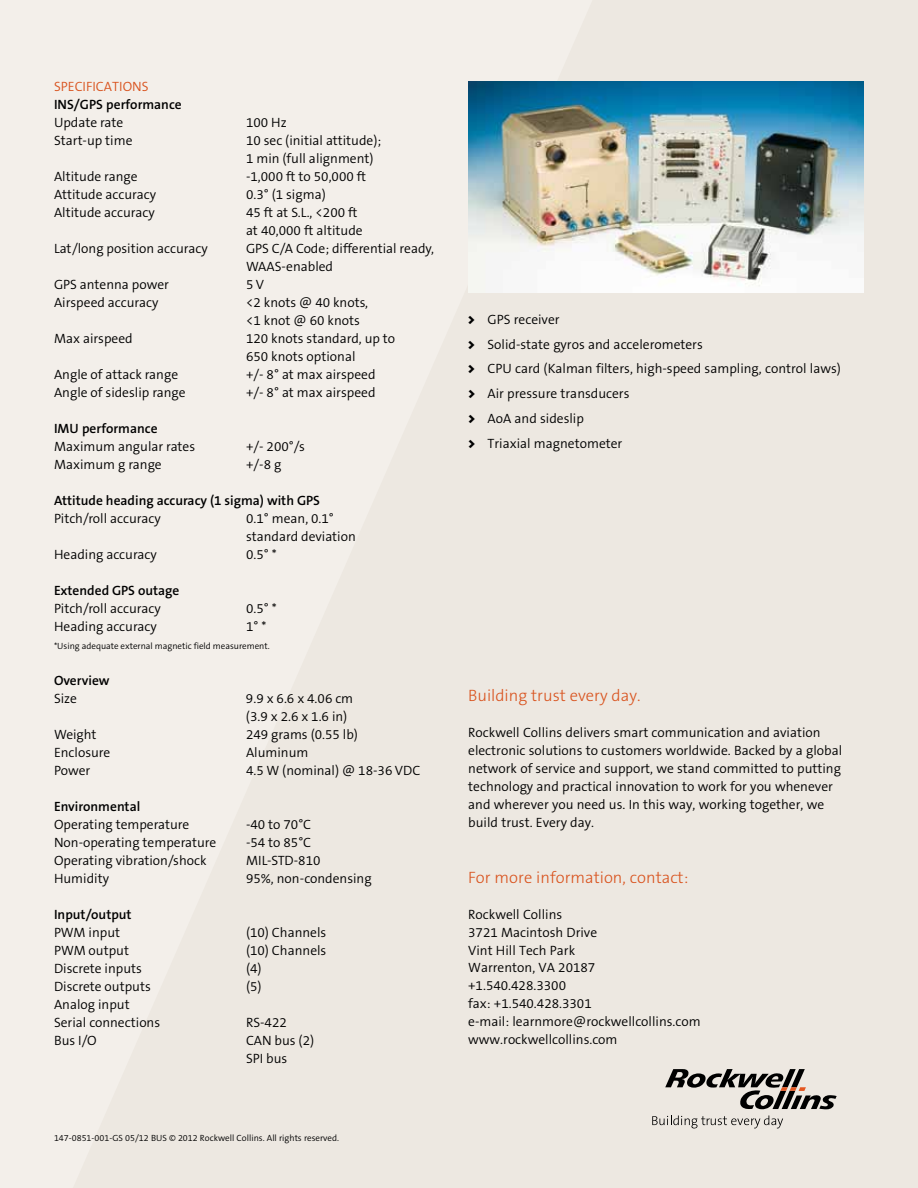
<style>
.page{position:relative;width:918px;height:1188px;background:#ede8e1}
.page>*{position:absolute;margin:0;border:0;box-sizing:border-box;transform-origin:0 0}
.t1{font:300 16.5px "The Sans B3";color:#d9531e}
.t2{font:300 13.5px/18px "The Sans B4";color:#000}
.t3{font:600 13.5px "The Sans B6";color:#000}
.t4{font:300 13.5px "The Sans B4";color:#d9531e}
.t5{font:300 9px "The Sans B4";color:#000}
.s1{font-family:"The Sans B9";font-weight:900}
</style>
<div class="page">
<svg style="left:652px;top:1115px;width:131px;height:13px"></svg>
<svg style="left:665px;top:1069px;width:172px;height:40px"></svg>
<img style="left:468px;top:81px;width:396px;height:211px">
<p class="t4" style="left:54px;top:78px;width:96px">SPECIFICATIONS</p>
<p class="t3" style="left:54px;top:96px;width:129px">INS/GPS performance</p>
<p class="t2" style="left:54px;top:113px;width:71px">Update rate</p>
<p class="t2" style="left:246px;top:113px;width:42px">100 Hz</p>
<p class="t2" style="left:54px;top:131px;width:80px">Start-up time</p>
<p class="t2" style="left:246px;top:131px;width:137px">10 sec (initial attitude);<br>1 min (full alignment)</p>
<p class="t2" style="left:54px;top:167px;width:85px">Altitude range</p>
<p class="t2" style="left:246px;top:167px;width:122px">-1,000 ft to 50,000 ft</p>
<p class="t2" style="left:54px;top:185px;width:104px">Attitude accuracy</p>
<p class="t2" style="left:246px;top:185px;width:81px">0.3° (1 sigma)</p>
<p class="t2" style="left:54px;top:203px;width:102px">Altitude accuracy</p>
<p class="t2" style="left:246px;top:203px;width:118px">45 ft at S.L., &lt;200 ft at 40,000 ft altitude</p>
<p class="t2" style="left:54px;top:239px;width:155px">Lat/long position accuracy</p>
<p class="t2" style="left:246px;top:239px;width:189px">GPS C/A Code; differential ready,<br>WAAS-enabled</p>
<p class="t2" style="left:54px;top:275px;width:116px">GPS antenna power</p>
<p class="t2" style="left:246px;top:275px;width:20px">5V</p>
<p class="t2" style="left:54px;top:293px;width:106px">Airspeed accuracy</p>
<p class="t2" style="left:246px;top:293px;width:124px">&lt;2 knots @ 40 knots, &lt;1 knot @ 60 knots</p>
<p class="t2" style="left:54px;top:329px;width:80px">Max airspeed</p>
<p class="t2" style="left:246px;top:329px;width:151px">120 knots standard, up to<br>650 knots optional</p>
<p class="t2" style="left:54px;top:365px;width:126px">Angle of attack range</p>
<p class="t2" style="left:246px;top:365px;width:131px">+/- 8° at max airspeed</p>
<p class="t2" style="left:54px;top:383px;width:133px">Angle of sideslip range</p>
<p class="t2" style="left:246px;top:383px;width:131px">+/- 8° at max airspeed</p>
<p class="t3" style="left:54px;top:420px;width:105px">IMU performance</p>
<p class="t2" style="left:54px;top:437px;width:143px">Maximum angular rates</p>
<p class="t2" style="left:246px;top:437px;width:60px">+/- 200°/s</p>
<p class="t2" style="left:54px;top:455px;width:109px">Maximum g range</p>
<p class="t2" style="left:246px;top:455px;width:37px">+/-8 g</p>
<p class="t3" style="left:54px;top:492px;width:267px">Attitude heading accuracy (1 sigma) with GPS</p>
<p class="t2" style="left:54px;top:509px;width:108px">Pitch/roll accuracy</p>
<p class="t2" style="left:246px;top:509px;width:111px">0.1° mean, 0.1° standard deviation</p>
<p class="t2" style="left:54px;top:545px;width:104px">Heading accuracy</p>
<p class="t2" style="left:246px;top:545px;width:32px">0.5° *</p>
<p class="t3" style="left:54px;top:582px;width:127px">Extended GPS outage</p>
<p class="t2" style="left:54px;top:599px;width:108px">Pitch/roll accuracy</p>
<p class="t2" style="left:246px;top:599px;width:32px">0.5° *</p>
<p class="t2" style="left:54px;top:617px;width:104px">Heading accuracy</p>
<p class="t2" style="left:246px;top:617px;width:22px">1°*</p>
<p class="t5" style="left:54px;top:640px;width:217px">*Using adequate external magnetic field measurement.</p>
<p class="t3" style="left:54px;top:672px;width:57px">Overview</p>
<p class="t2" style="left:54px;top:690px;width:24px">Size</p>
<p class="t2" style="left:246px;top:690px;width:109px">9.9 x 6.6 x 4.06 cm (3.9 x 2.6 x 1.6 in)</p>
<p class="t2" style="left:54px;top:726px;width:44px">Weight</p>
<p class="t2" style="left:246px;top:726px;width:113px">249 grams (0.55 lb)</p>
<p class="t2" style="left:54px;top:744px;width:58px">Enclosure</p>
<p class="t2" style="left:246px;top:744px;width:64px">Aluminum</p>
<p class="t2" style="left:54px;top:762px;width:38px">Power</p>
<p class="t2" style="left:246px;top:762px;width:176px">4.5 W (nominal) @ 18-36 VDC</p>
<p class="t3" style="left:54px;top:798px;width:88px">Environmental</p>
<p class="t2" style="left:54px;top:816px;width:137px">Operating temperature</p>
<p class="t2" style="left:246px;top:816px;width:67px">-40 to 70°C</p>
<p class="t2" style="left:54px;top:834px;width:164px">Non-operating temperature</p>
<p class="t2" style="left:246px;top:834px;width:67px">-54 to 85°C</p>
<p class="t2" style="left:54px;top:852px;width:154px">Operating vibration/shock</p>
<p class="t2" style="left:246px;top:852px;width:76px">MIL-STD-810</p>
<p class="t2" style="left:54px;top:870px;width:57px">Humidity</p>
<p class="t2" style="left:246px;top:870px;width:127px">95%, non-condensing</p>
<p class="t3" style="left:54px;top:906px;width:79px">Input/output</p>
<p class="t2" style="left:54px;top:924px;width:68px">PWM input</p>
<p class="t2" style="left:246px;top:924px;width:82px">(10) Channels</p>
<p class="t2" style="left:54px;top:941px;width:77px">PWM output</p>
<p class="t2" style="left:246px;top:941px;width:82px">(10) Channels</p>
<p class="t2" style="left:54px;top:959px;width:89px">Discrete inputs</p>
<p class="t2" style="left:246px;top:959px;width:17px">(4)</p>
<p class="t2" style="left:54px;top:977px;width:98px">Discrete outputs</p>
<p class="t2" style="left:246px;top:977px;width:17px">(5)</p>
<p class="t2" style="left:54px;top:995px;width:108px">Analog input<br>Serial connections</p>
<p class="t2" style="left:246px;top:1013px;width:42px">RS-422</p>
<p class="t2" style="left:54px;top:1031px;width:44px">Bus I/O</p>
<p class="t2" style="left:246px;top:1031px;width:70px">CAN bus (2)<br>SPI bus</p>
<p class="t5" style="left:54px;top:1132px;width:287px">147-0851-001-GS 05/12 BUS © 2012 Rockwell Collins. All rights reserved.</p>
<p class="t2" style="left:468px;top:307px;width:374px;line-height:24.8px"><span class="s1">&gt;</span> GPS receiver<br><span class="s1">&gt;</span> Solid-state gyros and accelerometers<br><span class="s1">&gt;</span> CPU card (Kalman filters, high-speed sampling, control laws) <span class="s1">&gt;</span> Air pressure transducers<br><span class="s1">&gt;</span> AoA and sideslip<br><span class="s1">&gt;</span> Triaxial magnetometer</p>
<p class="t1" style="left:468px;top:685px;width:174px">Building trust every day.</p>
<p class="t2" style="left:468px;top:723px;width:376px">Rockwell Collins delivers smart communication and aviation electronic solutions to customers worldwide. Backed by a global network of service and support, we stand committed to putting technology and practical innovation to work for you whenever and wherever you need us. In this way, working together, we build trust. Every day.</p>
<p class="t1" style="left:468px;top:866px;width:222px">For more information, contact:</p>
<p class="t2" style="left:468px;top:905px;width:234px">Rockwell Collins<br>3721 Macintosh Drive<br>Vint Hill Tech Park<br>Warrenton, VA 20187<br>+1.540.428.3300<br>fax: +1.540.428.3301<br>e-mail: learnmore@rockwellcollins.com www.rockwellcollins.com</p>
</div>
